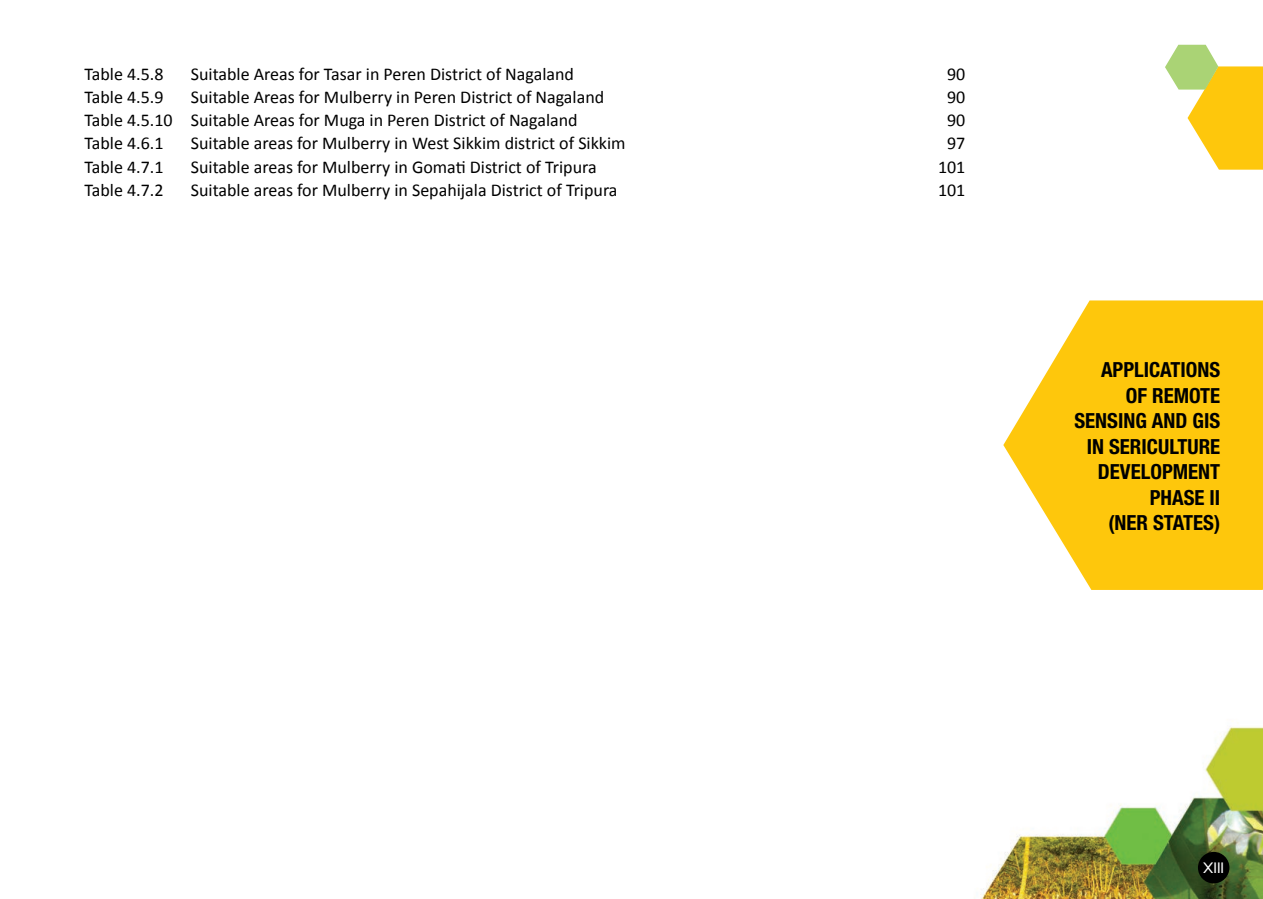
<style>
.page{position:relative;width:1263px;height:899px;background:#fff}
.page>*{position:absolute;margin:0;border:0;box-sizing:border-box;transform-origin:0 0}
.t1{font:700 condensed 20.85px "Helvetica Neue";color:#000}
.t2{font:18px "Calibri";color:#000}
.t3{font:15px "Sansation";color:#fff}
</style>
<div class="page">
<svg style="left:1003px;top:300px;width:259px;height:289px;fill:#fec70c"></svg>
<img style="left:980px;top:721px;width:282px;height:177px">
<svg style="left:1165px;top:45px;width:97px;height:125px"></svg>
<div style="left:1197px;top:851px;width:32px;height:32px;background:#000;border-radius:50%"></div>
<p class="t2" style="left:84px;top:63px;width:81px">Table 4.5.8</p>
<p class="t2" style="left:191px;top:63px;width:384px">Suitable Areas for Tasar in Peren District of Nagaland</p>
<p class="t2" style="left:947px;top:63px;width:20px">90</p>
<p class="t2" style="left:84px;top:86px;width:81px">Table 4.5.9</p>
<p class="t2" style="left:191px;top:86px;width:415px">Suitable Areas for Mulberry in Peren District of Nagaland</p>
<p class="t2" style="left:947px;top:86px;width:20px">90</p>
<p class="t2" style="left:84px;top:109px;width:494px">Table 4.5.10 Suitable Areas for Muga in Peren District of Nagaland</p>
<p class="t2" style="left:947px;top:109px;width:20px">90</p>
<p class="t2" style="left:84px;top:132px;width:81px">Table 4.6.1</p>
<p class="t2" style="left:191px;top:132px;width:436px">Suitable areas for Mulberry in West Sikkim district of Sikkim</p>
<p class="t2" style="left:947px;top:132px;width:20px">97</p>
<p class="t2" style="left:84px;top:155px;width:81px">Table 4.7.1</p>
<p class="t2" style="left:191px;top:155px;width:407px">Suitable areas for Mulberry in Gomati District of Tripura</p>
<p class="t2" style="left:938px;top:155px;width:29px">101</p>
<p class="t2" style="left:85px;top:178px;width:81px">Table 4.7.2</p>
<p class="t2" style="left:191px;top:178px;width:428px">Suitable areas for Mulberry in Sepahijala District of Tripura</p>
<p class="t2" style="left:938px;top:178px;width:29px">101</p>
<p class="t1" style="left:1101px;top:357px;width:121px">APPLICATIONS</p>
<p class="t1" style="left:1125px;top:382px;width:96px">OF REMOTE</p>
<p class="t1" style="left:1074px;top:408px;width:128px">SENSING AND GIS</p>
<p class="t1" style="left:1086px;top:433px;width:135px">IN SERICULTURE</p>
<p class="t1" style="left:1098px;top:459px;width:124px">DEVELOPMENT</p>
<p class="t1" style="left:1149px;top:484px;width:66px">PHASE II</p>
<p class="t1" style="left:1108px;top:510px;width:113px">(NE R STATES)</p>
<p class="t3" style="left:1203px;top:859px;width:22px">XIII</p>
</div>
